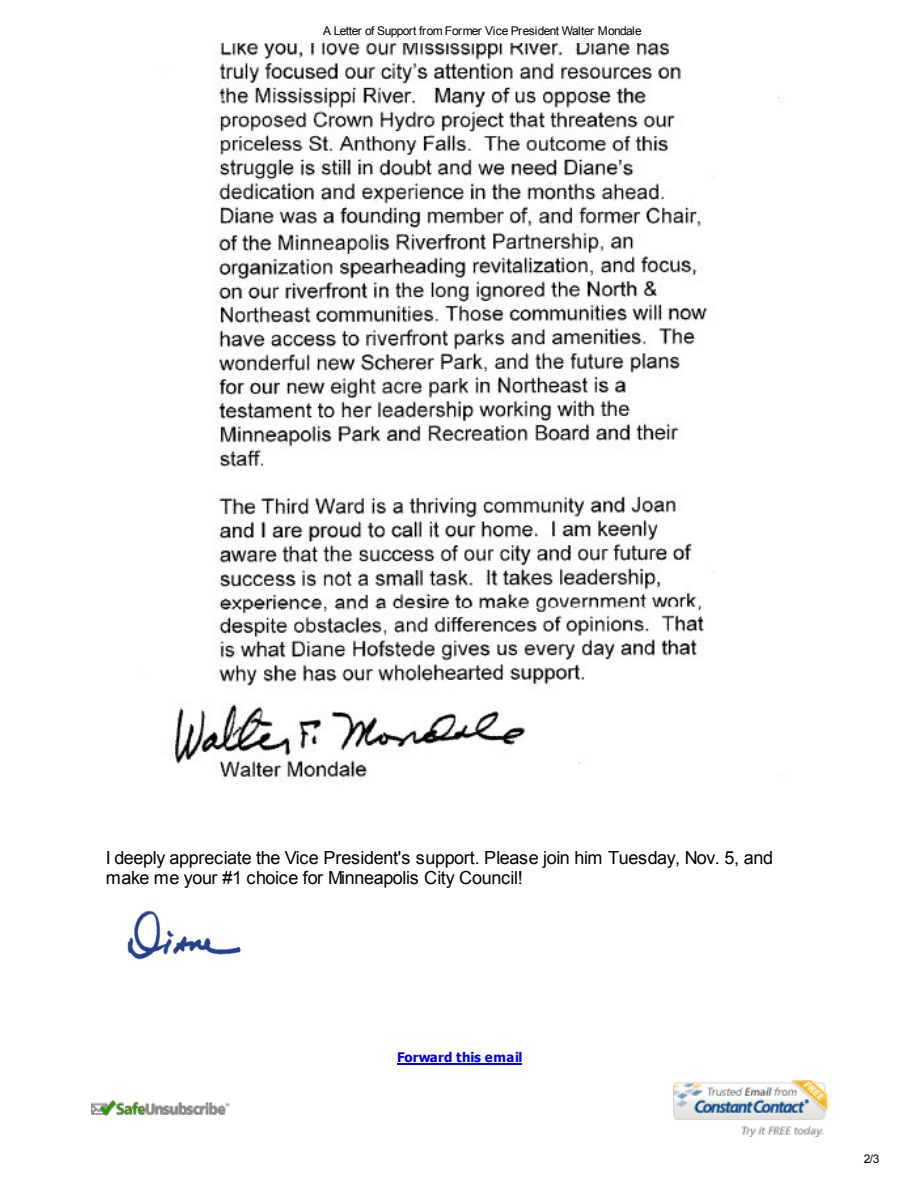
<style>
.page{position:relative;width:918px;height:1188px;background:#fff}
.page>*{position:absolute;margin:0;border:0;box-sizing:border-box;transform-origin:0 0}
.t1{font:18px/20.4px "Arial";letter-spacing:-.025em;color:#000}
.t2{font:13.2px "Tahoma";letter-spacing:.02em;color:#00e}
.t3{font:12px "Arial";letter-spacing:-.055em;color:#000}
</style>
<div class="page">
<img style="left:161px;top:43px;width:619px;height:740px">
<img style="left:127px;top:910px;width:114px;height:50px">
<hr style="left:397px;top:1063px;width:125px;height:2px;background:#00e">
<img style="left:92px;top:1101px;width:138px;height:14px">
<img style="left:673px;top:1080px;width:155px;height:57px">
<p class="t3" style="left:323px;top:22px;width:320px">A Letter of Support from Former Vice President Walter Mondale</p>
<p class="t1" style="left:106px;top:848px;width:669px">I deeply appreciate the Vice President's support. Please join him Tuesday, Nov. 5, and make me your #1 choice for Minneapolis City Council!</p>
<p class="t2" style="left:397px;top:1048px;width:127px">Forward this email</p>
<p class="t3" style="left:864px;top:1150px;width:17px">2/3</p>
</div>
